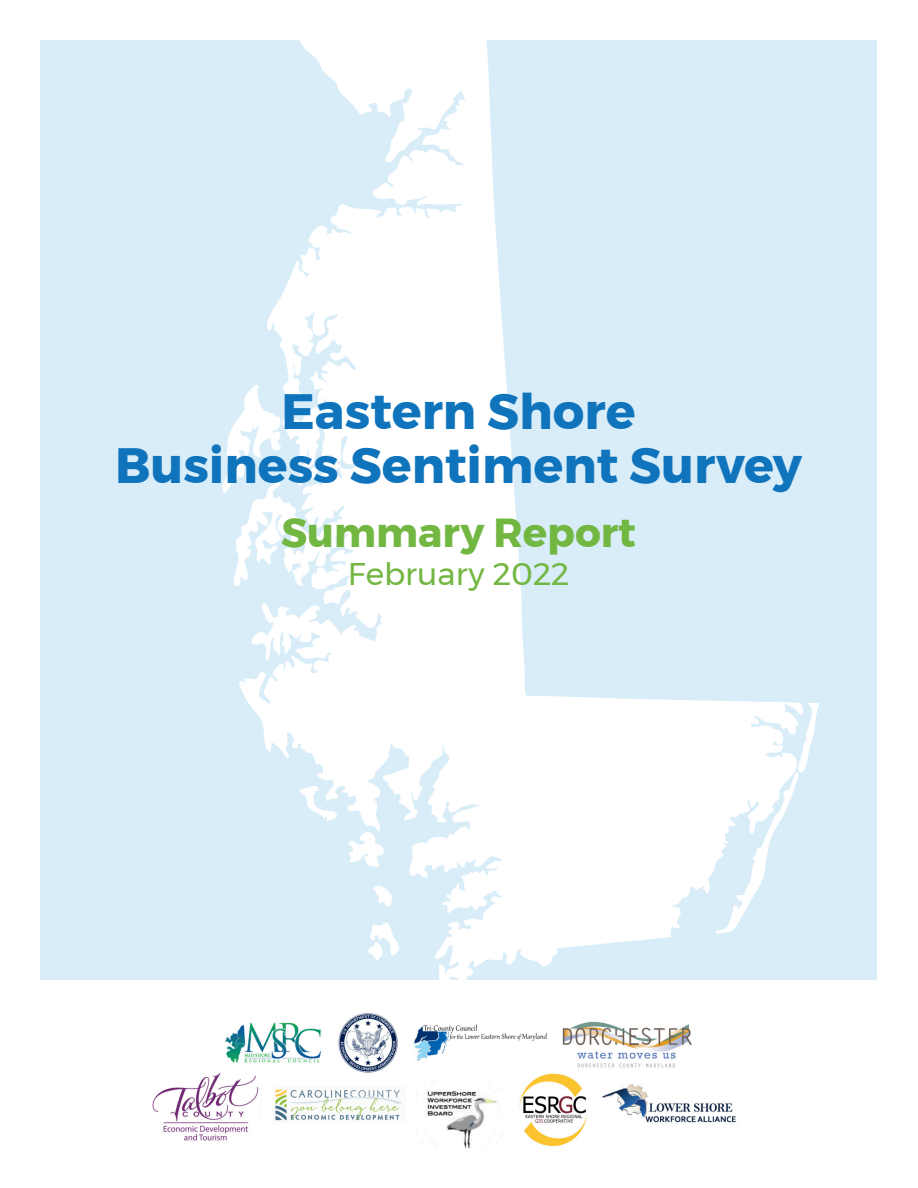
<style>
.page{position:relative;width:918px;height:1188px;background:#fff}
.page>*{position:absolute;margin:0;border:0;box-sizing:border-box;transform-origin:0 0}
.t1{font:700 49.5px "Montserrat";color:#1074bc}
.t2{font:700 40.5px "Montserrat";color:#73b743}
.t3{font:31.2px "Montserrat";color:#73b743}
</style>
<div class="page">
<div style="left:40px;top:40px;width:838px;height:940px;background:#d9edf9"></div>
<img style="left:152px;top:1013px;width:584px;height:136px">
<svg style="left:806px;top:703px;width:13px;height:61px"></svg>
<svg style="left:239px;top:630px;width:284px;height:168px"></svg>
<svg style="left:267px;top:207px;width:233px;height:116px"></svg>
<svg style="left:299px;top:40px;width:195px;height:167px"></svg>
<svg style="left:602px;top:700px;width:204px;height:244px"></svg>
<svg style="left:428px;top:641px;width:275px;height:182px"></svg>
<svg style="left:222px;top:323px;width:300px;height:316px"></svg>
<svg style="left:298px;top:783px;width:39px;height:38px"></svg>
<svg style="left:347px;top:786px;width:255px;height:194px"></svg>
<p class="t1" style="left:282px;top:372px;width:356px">Eastern Shore</p>
<p class="t1" style="left:115px;top:426px;width:689px">Business Sentiment Survey</p>
<p class="t2" style="left:281px;top:501px;width:356px">Summary Report</p>
<p class="t3" style="left:348px;top:550px;width:223px">February 2022</p>
</div>
